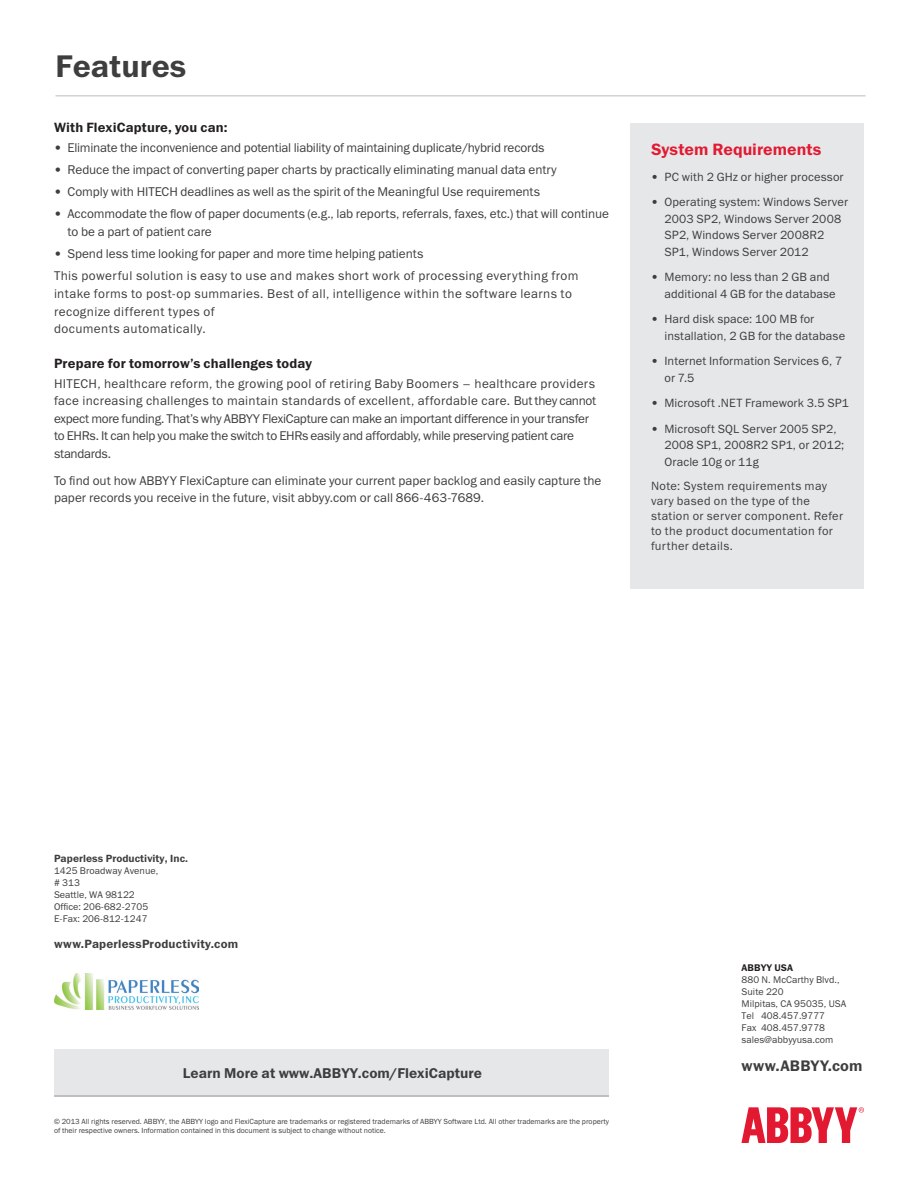
<style>
.page{position:relative;width:918px;height:1188px;background:#fff}
.page>*{position:absolute;margin:0;border:0;box-sizing:border-box;transform-origin:0 0}
.t1{font:31.5px "Franklin Gothic Demi ITC";color:#3e3e3f}
.t2{font:16.5px "Franklin Gothic Demi ITC";letter-spacing:.005em;color:#e21931}
.t3{font:15.3px "Franklin Gothic Demi ITC";letter-spacing:.005em;color:#3e3e3f}
.t4{font:14.25px "Franklin Gothic Demi ITC";color:#3e3e3f}
.t5{font:13.5px "Franklin Gothic Demi ITC";letter-spacing:.01em;color:#231f20}
.t6{font:12.75px/17.5px "Franklin Gothic Book ITC";color:#3e3e3f}
.t7{font:12.75px/22px "Franklin Gothic Book ITC";letter-spacing:.025em;color:#3e3e3f}
.t8{font:12.75px/17.5px "Franklin Gothic Book ITC";letter-spacing:.03em;color:#3e3e3f}
.t9{font:12px/16.5px "Franklin Gothic Book ITC";letter-spacing:.01em;color:#3e3e3f}
.t10{font:12px/15px "Franklin Gothic Book ITC";letter-spacing:.03em;color:#3e3e3f}
.t11{font:12px "Franklin Gothic Demi ITC";letter-spacing:.015em;color:#3e3e3f}
.t12{font:10.5px "Franklin Gothic Demi ITC";letter-spacing:.005em;color:#3e3e3f}
.t13{font:9.75px/12px "Franklin Gothic Book ITC";letter-spacing:.005em;color:#3e3e3f}
.t14{font:9.75px "Franklin Gothic Demi ITC";letter-spacing:.005em;color:#231f20}
.t15{font:7.5px/9.8px "Franklin Gothic Book ITC";color:#3e3e3f}
</style>
<div class="page">
<svg style="left:741px;top:1107px;width:123px;height:36px"></svg>
<hr style="left:56px;top:95px;width:810px;height:1px;background:#bcbdc0">
<div style="left:54px;top:1049px;width:555px;height:47px;background:#e6e7e9"></div>
<hr style="left:54px;top:1095px;width:555px;height:2px;background:#bcbdc0">
<div style="left:630px;top:123px;width:234px;height:465px;background:#e6e7e9"></div>
<img style="left:55px;top:973px;width:144px;height:37px">
<h1 class="t1" style="left:56px;top:48px;width:132px">Features</h1>
<p class="t5" style="left:54px;top:119px;width:175px">With FlexiCapture, you can:</p>
<p class="t6" style="left:54px;top:139px;width:492px">• Eliminate the inconvenience and potential liability of maintaining duplicate/hybrid records</p>
<p class="t6" style="left:54px;top:161px;width:504px">• Reduce the impact of converting paper charts by practically eliminating manual data entry</p>
<p class="t6" style="left:54px;top:183px;width:488px">• Comply with HITECH deadlines as well as the spirit of the Meaningful Use requirements</p>
<p class="t6" style="left:68px;top:205px;width:543px;text-indent:-14px">• Accommodate the flow of paper documents (e.g., lab reports, referrals, faxes, etc.) that will continue to be a part of patient care</p>
<p class="t7" style="left:54px;top:243px;width:526px">• Spend less time looking for paper and more time helping patients<br>This powerful solution is easy to use and makes short work of processing everything from</p>
<p class="t8" style="left:54px;top:285px;width:519px">intake forms to post-op summaries. Best of all, intelligence within the software learns to recognize different types of<br>documents automatically.</p>
<p class="t5" style="left:54px;top:355px;width:259px">Prepare for tomorrow’s challenges today</p>
<p class="t6" style="left:54px;top:374px;width:544px">HITECH, healthcare reform, the growing pool of retiring Baby Boomers – healthcare providers face increasing challenges to maintain standards of excellent, affordable care. But they cannot expect more funding. That’s why ABBYY FlexiCapture can make an important difference in your transfer to EHRs. It can help you make the switch to EHRs easily and affordably, while preserving patient care standards.</p>
<p class="t6" style="left:54px;top:471px;width:549px">To find out how ABBYY FlexiCapture can eliminate your current paper backlog and easily capture the paper records you receive in the future, visit abbyy.com or call 866-463-7689.</p>
<p class="t2" style="left:651px;top:140px;width:172px">System Requirements</p>
<p class="t9" style="left:651px;top:168px;width:194px">• PC with 2 GHz or higher processor</p>
<p class="t9" style="left:664px;top:194px;width:185px;text-indent:-14px">• Operating system: Windows Server<br>2003 SP2, Windows Server 2008<br>SP2, Windows Server 2008R2<br>SP1, Windows Server 2012</p>
<p class="t9" style="left:664px;top:269px;width:173px;text-indent:-14px">• Memory: no less than 2 GB and additional 4 GB for the database</p>
<p class="t9" style="left:664px;top:311px;width:182px;text-indent:-14px">• Hard disk space: 100 MB for installation, 2 GB for the database</p>
<p class="t9" style="left:664px;top:353px;width:179px;text-indent:-14px">• Internet Information Services 6, 7 or 7.5</p>
<p class="t9" style="left:651px;top:395px;width:199px">• Microsoft .NET Framework 3.5 SP1</p>
<p class="t9" style="left:664px;top:420px;width:181px;text-indent:-14px">• Microsoft SQL Server 2005 SP2,<br>2008 SP1, 2008R2 SP1, or 2012;<br>Oracle 10g or 11g</p>
<p class="t10" style="left:651px;top:478px;width:194px">Note: System requirements may vary based on the type of the station or server component. Refer to the product documentation for further details.</p>
<p class="t12" style="left:54px;top:852px;width:136px">Paperless Productivity, Inc.</p>
<p class="t13" style="left:54px;top:865px;width:106px">1425 Broadway Avenue, # 313<br>Seattle, WA 98122<br>Office: 206-682-2705<br>E-Fax: 206-812-1247</p>
<p class="t11" style="left:54px;top:936px;width:186px">www.PaperlessProductivity.com</p>
<p class="t4" style="left:183px;top:1065px;width:301px">Learn More at www.ABBYY.com/FlexiCapture</p>
<p class="t15" style="left:54px;top:1116px;width:556px">© 2013 All rights reserved. ABBYY, the ABBYY logo and FlexiCapture are trademarks or registered trademarks of ABBYY Software Ltd. All other trademarks are the property of their respective owners. Information contained in this document is subject to change without notice.</p>
<p class="t14" style="left:742px;top:961px;width:53px">ABBYY USA</p>
<p class="t13" style="left:742px;top:973px;width:106px">880 N. McCarthy Blvd.,<br>Suite 220<br>Milpitas, CA 95035, USA<br>Tel 408.457.9777<br>Fax 408.457.9778 sales@abbyyusa.com</p>
<p class="t3" style="left:742px;top:1057px;width:122px">www.ABBYY.com</p>
</div>
